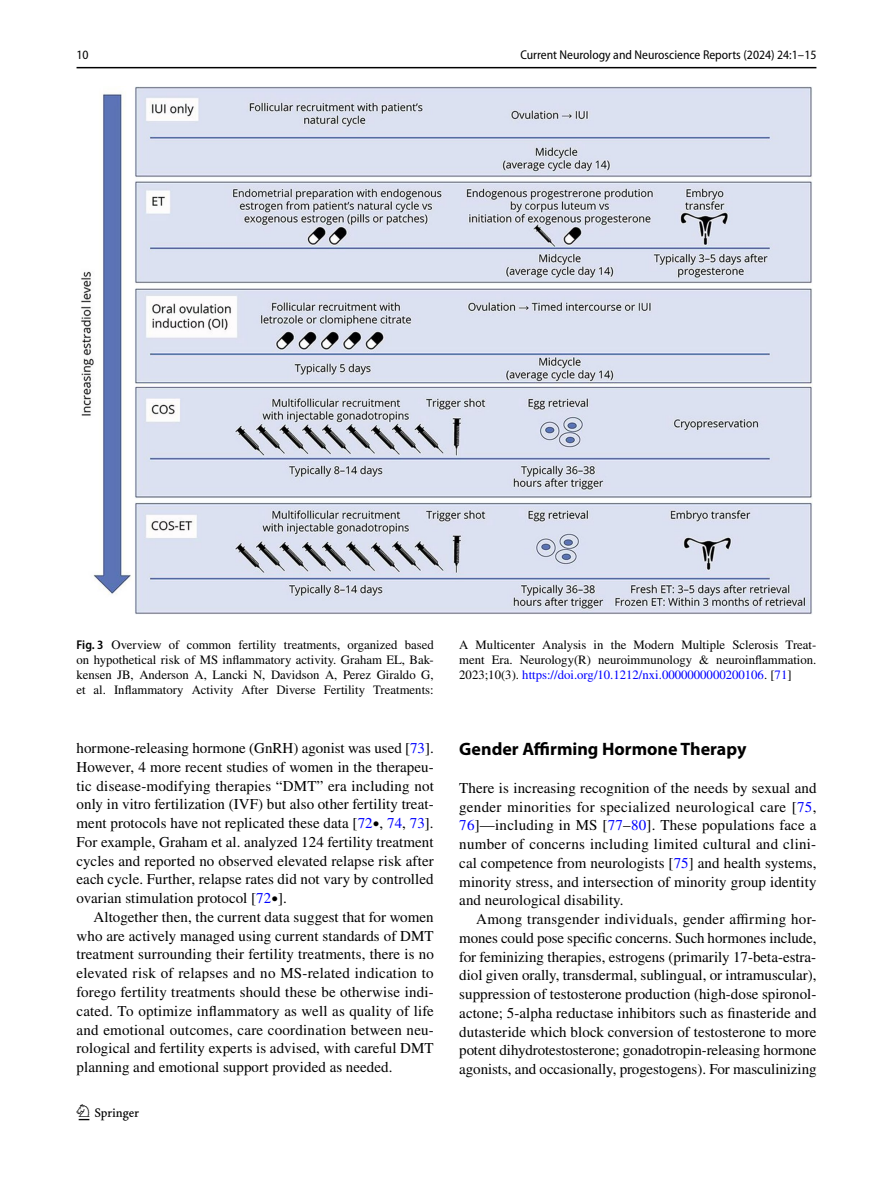
<style>
.page{position:relative;width:893px;height:1187px;background:#fff}
.page>*{position:absolute;margin:0;border:0;box-sizing:border-box;transform-origin:0 0}
.t1{font:22.5px "Springnew Regular 2";color:#000}
.t2{font:700 18px "Myriad Pro";color:#000}
.t3{font:15px/18.8px "STIX";letter-spacing:.005em;color:#000;text-align:justify}
.t4{font:12.75px/15px "STIX";color:#000;text-align:justify}
.t5{font:semi-condensed 12.75px "Myriad Pro";color:#000}
.s1{font-family:"Myriad Pro";font-weight:600;font-stretch:semi-condensed}
.s2{color:#00f}
.s3{font-size:12.75px}
</style>
<div class="page">
<hr style="left:77px;top:67px;width:739px;height:1px;background:#000">
<img style="left:81px;top:87px;width:731px;height:527px">
<p class="t5" style="left:77px;top:48px;width:14px">10</p>
<p class="t5" style="left:520px;top:48px;width:298px">Current Neurology and Neuroscience Reports (2024) 24:1–15</p>
<p class="t4" style="left:77px;top:638px;width:359px"><span class="s1">Fig. 3</span> Overview of common fertility treatments, organized based on hypothetical risk of MS inflammatory activity. Graham EL, Bak&shy;kensen JB, Anderson A, Lancki N, Davidson A, Perez Giraldo G, et al. Inflammatory Activity After Diverse Fertility Treatments:</p>
<p class="t4" style="left:459px;top:638px;width:359px">A Multicenter Analysis in the Modern Multiple Sclerosis Treat&shy;ment Era. Neurology(R) neuroimmunology &amp; neuroinflammation.<br>2023;10(3). <span class="s2">https://doi.org/10.1212/nxi.0000000000200106</span>. [<span class="s2">71</span>]</p>
<p class="t3" style="left:77px;top:739px;width:359px">hormone-releasing hormone (GnRH) agonist was used [<span class="s2">73</span>].<br>However, 4 more recent studies of women in the therapeu&shy;tic disease-modifying therapies “DMT” era including not only in vitro fertilization (IVF) but also other fertility treat&shy;ment protocols have not replicated these data [<span class="s2">72</span><span class="s3">•</span>, <span class="s2">74</span>, <span class="s2">73</span>].<br>For example, Graham et al. analyzed 124 fertility treatment cycles and reported no observed elevated relapse risk after each cycle. Further, relapse rates did not vary by controlled ovarian stimulation protocol [<span class="s2">72</span><span class="s3">•</span>].</p>
<p class="t3" style="left:77px;top:908px;width:359px;text-indent:17px">Altogether then, the current data suggest that for women who are actively managed using current standards of DMT treatment surrounding their fertility treatments, there is no elevated risk of relapses and no MS-related indication to forego fertility treatments should these be otherwise indi&shy;cated. To optimize inflammatory as well as quality of life and emotional outcomes, care coordination between neu&shy;rological and fertility experts is advised, with careful DMT planning and emotional support provided as needed.</p>
<h1 class="t1" style="left:79px;top:1104px;width:62px">1 3</h1>
<p class="t2" style="left:459px;top:737px;width:289px">Gender Affirming Hormone Therapy</p>
<p class="t3" style="left:459px;top:779px;width:359px">There is increasing recognition of the needs by sexual and gender minorities for specialized neurological care [<span class="s2">75</span>, <span class="s2">76</span>]—including in MS [<span class="s2">77</span>–<span class="s2">80</span>]. These populations face a number of concerns including limited cultural and clini&shy;cal competence from neurologists [<span class="s2">75</span>] and health systems, minority stress, and intersection of minority group identity and neurological disability.</p>
<p class="t3" style="left:459px;top:910px;width:359px;text-indent:17px">Among transgender individuals, gender affirming hor&shy;mones could pose specific concerns. Such hormones include, for feminizing therapies, estrogens (primarily 17-beta-estra&shy;diol given orally, transdermal, sublingual, or intramuscular), suppression of testosterone production (high-dose spironol&shy;actone; 5-alpha reductase inhibitors such as finasteride and dutasteride which block conversion of testosterone to more potent dihydrotestosterone; gonadotropin-releasing hormone agonists, and occasionally, progestogens). For masculinizing</p>
</div>
